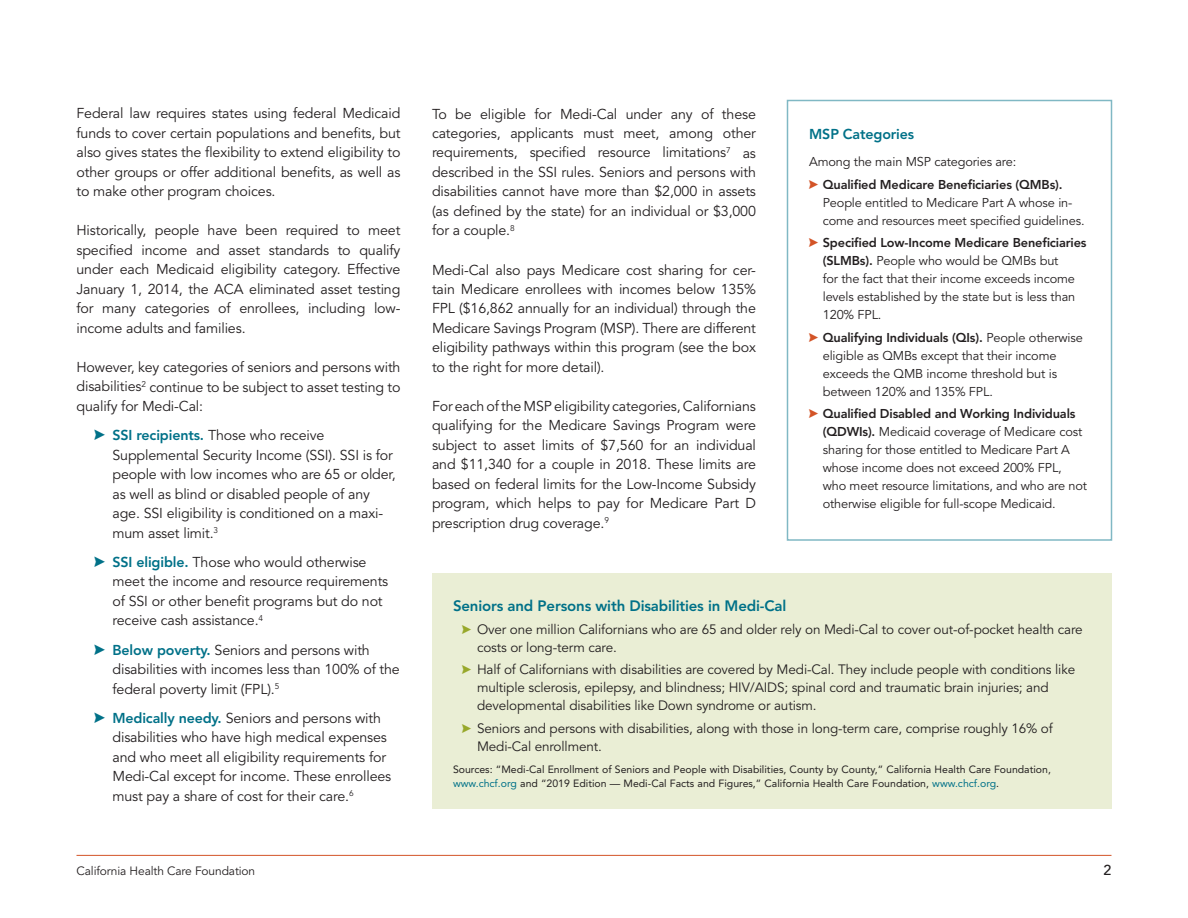
<style>
.page{position:relative;width:1188px;height:918px;background:#fff}
.page>*{position:absolute;margin:0;border:0;box-sizing:border-box;transform-origin:0 0}
.t1{font:800 15px "Avenir LT Std";letter-spacing:-.01em;color:#007188}
.t2{font:14.25px/19.5px "Avenir LT Std";letter-spacing:-.01em;color:#231f20;text-align:justify}
.t3{font:800 14.25px "Avenir LT Std";letter-spacing:-.01em;color:#007188}
.t4{font:500 14.25px "Avenir LT Std";color:#231f20}
.t5{font:13.5px/18px "Avenir LT Std";letter-spacing:-.01em;color:#231f20}
.t6{font:12.75px/18px "Avenir LT Std";letter-spacing:-.01em;color:#231f20}
.t7{font:800 12.75px "Avenir LT Std";letter-spacing:-.01em;color:#231f20}
.t8{font:12px "Avenir LT Std";letter-spacing:-.01em;color:#231f20}
.t9{font:10.5px/13.5px "Avenir LT Std";color:#231f20}
.s1{font-weight:800;color:#007188}
.s2{font-weight:800}
.s3{color:#007188}
</style>
<div class="page">
<hr style="left:76px;top:855px;width:1036px;height:1px;background:#d35427">
<div style="left:432px;top:573px;width:680px;height:235px;background:#eaeed5"></div>
<div style="left:787px;top:100px;width:325px;height:441px;border:2px solid #80b8c4"></div>
<p class="t2" style="left:77px;top:104px;width:326px">Federal law requires states using federal Medicaid funds to cover certain populations and benefits, but also gives states the flexibility to extend eligibility to other groups or offer additional benefits, as well as to make other program choices.</p>
<p class="t2" style="left:77px;top:221px;width:326px">Historically, people have been required to meet specified income and asset standards to qualify under each Medicaid eligibility category. Effective January 1, 2014, the ACA eliminated asset testing for many categories of enrollees, including low&shy;income adults and families.</p>
<p class="t2" style="left:77px;top:358px;width:326px">However, key categories of seniors and persons with disabilities<sup>2</sup> continue to be subject to asset testing to qualify for Medi-Cal:</p>
<p class="t2" style="left:112px;top:426px;width:285px;text-align:left"><span class="s1">SSI recipients.</span> Those who receive Supplemental Security Income (SSI). SSI is for people with low incomes who are 65 or older, as well as blind or disabled people of any age. SSI eligibility is conditioned on a maxi&shy;mum asset limit.<sup>3</sup></p>
<p class="t2" style="left:112px;top:553px;width:277px;text-align:left"><span class="s1">SSI eligible.</span> Those who would otherwise meet the income and resource requirements of SSI or other benefit programs but do not receive cash assistance.<sup>4</sup></p>
<p class="t2" style="left:112px;top:640px;width:289px;text-align:left"><span class="s1">Below poverty.</span> Seniors and persons with disabilities with incomes less than 100% of the federal poverty limit (FPL).<sup>5</sup></p>
<p class="t2" style="left:112px;top:709px;width:280px;text-align:left"><span class="s1">Medically needy.</span> Seniors and persons with disabilities who have high medical expenses and who meet all eligibility requirements for Medi-Cal except for income. These enrollees must pay a share of cost for their care.<sup>6</sup></p>
<p class="t2" style="left:432px;top:104px;width:326px">To be eligible for Medi-Cal under any of these categories, applicants must meet, among other requirements, specified resource limitations<sup>7</sup> as described in the SSI rules. Seniors and persons with disabilities cannot have more than $2,000 in assets (as defined by the state) for an individual or $3,000 for a couple.<sup>8</sup></p>
<p class="t2" style="left:432px;top:260px;width:326px">Medi-Cal also pays Medicare cost sharing for cer&shy;tain Medicare enrollees with incomes below 135% FPL ($16,862 annually for an individual) through the Medicare Savings Program (MSP). There are different eligibility pathways within this program (see the box to the right for more detail).</p>
<p class="t2" style="left:432px;top:397px;width:326px">For each of the MSP eligibility categories, Californians qualifying for the Medicare Savings Program were subject to asset limits of $7,560 for an individual and $11,340 for a couple in 2018. These limits are based on federal limits for the Low-Income Subsidy program, which helps to pay for Medicare Part D prescription drug coverage.<sup>9</sup></p>
<p class="t3" style="left:809px;top:126px;width:107px">MSP Categories</p>
<p class="t6" style="left:809px;top:153px;width:209px">Among the main MSP categories are:</p>
<p class="t7" style="left:823px;top:177px;width:241px">Qualified Medicare Beneficiaries (QMBs).</p>
<p class="t6" style="left:823px;top:193px;width:263px">People entitled to Medicare Part A whose in&shy;come and resources meet specified guidelines.</p>
<p class="t6" style="left:823px;top:234px;width:265px"><span class="s2">Specified Low-Income Medicare Beneficiaries (SLMBs).</span> People who would be QMBs but<br>for the fact that their income exceeds income levels established by the state but is less than 120% FPL.</p>
<p class="t6" style="left:823px;top:328px;width:262px"><span class="s2">Qualifying Individuals (QIs).</span> People otherwise eligible as QMBs except that their income exceeds the QMB income threshold but is between 120% and 135% FPL.</p>
<p class="t6" style="left:823px;top:405px;width:266px"><span class="s2">Qualified Disabled and Working Individuals (QDWIs).</span> Medicaid coverage of Medicare cost sharing for those entitled to Medicare Part A whose income does not exceed 200% FPL, who meet resource limitations, and who are not otherwise eligible for full-scope Medicaid.</p>
<p class="t1" style="left:453px;top:597px;width:335px">Seniors and Persons with Disabilities in Medi-Cal</p>
<p class="t5" style="left:477px;top:621px;width:607px">Over one million Californians who are 65 and older rely on Medi-Cal to cover out-of-pocket health care costs or long-term care.</p>
<p class="t5" style="left:477px;top:661px;width:600px">Half of Californians with disabilities are covered by Medi-Cal. They include people with conditions like multiple sclerosis, epilepsy, and blindness; HIV/AIDS; spinal cord and traumatic brain injuries; and developmental disabilities like Down syndrome or autism.</p>
<p class="t5" style="left:477px;top:720px;width:577px">Seniors and persons with disabilities, along with those in long-term care, comprise roughly 16% of<br>Medi-Cal enrollment.</p>
<p class="t9" style="left:453px;top:763px;width:599px">Sources: “Medi-Cal Enrollment of Seniors and People with Disabilities, County by County,” California Health Care Foundation, <span class="s3">www.chcf.org</span> and “2019 Edition — Medi-Cal Facts and Figures,” California Health Care Foundation, <span class="s3">www.chcf.org</span>.</p>
<p class="t8" style="left:76px;top:864px;width:180px">California Health Care Foundation</p>
<p class="t4" style="left:1104px;top:862px;width:9px">2</p>
</div>
